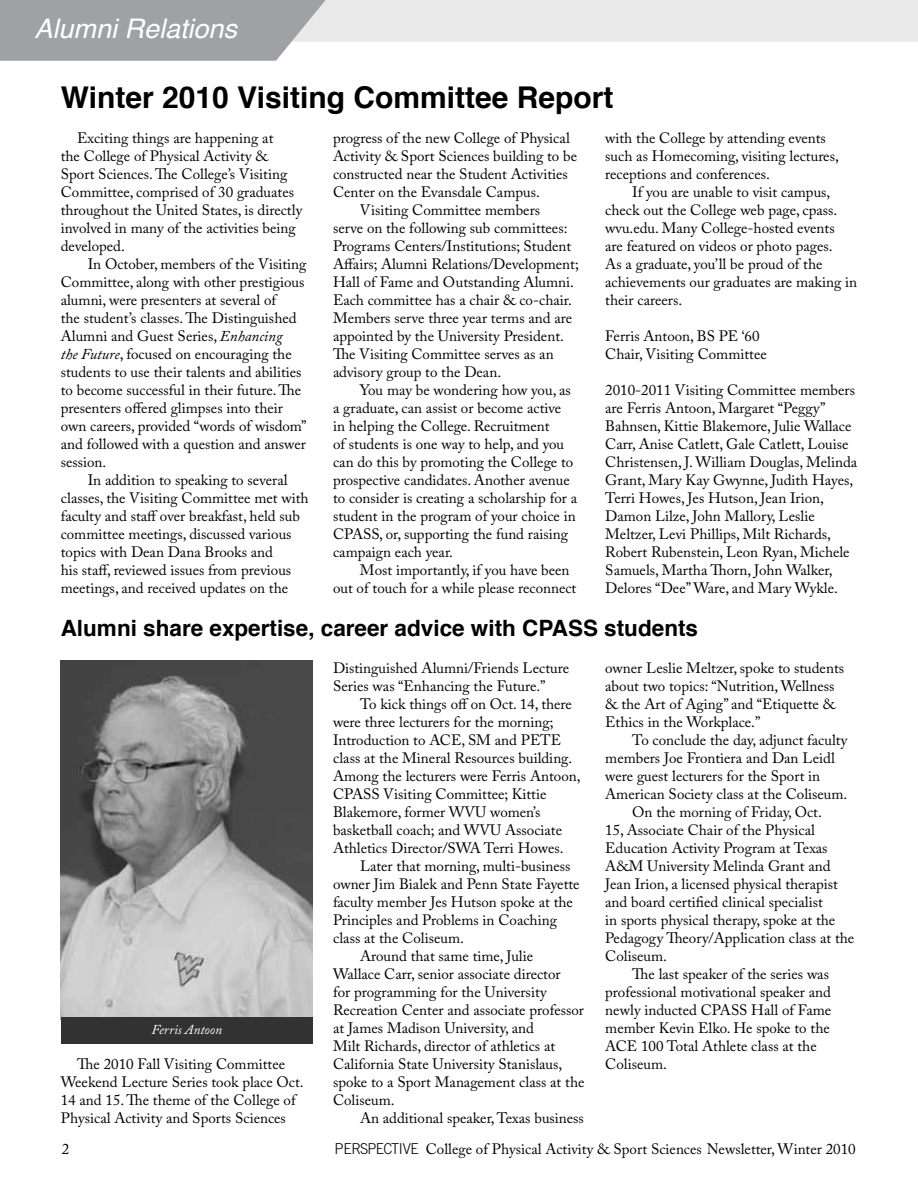
<style>
.page{position:relative;width:918px;height:1188px;background:#fff}
.page>*{position:absolute;margin:0;border:0;box-sizing:border-box;transform-origin:0 0}
.t1{font:700 30px "Helvetica";color:#000}
.t2{font:italic 27px "Helvetica";color:#fff}
.t3{font:700 22.5px "Helvetica";color:#000}
.t4{font:15px/18px "Adobe Caslon Pro";color:#000}
.t5{font:italic 13.5px "Adobe Caslon Pro";color:#fff}
.s1{font-style:italic}
.s2{font-family:"Trade Gothic LT Std";font-weight:300}
</style>
<div class="page">
<div style="left:0;top:0;width:918px;height:42px;background:#e9e9ea"></div>
<svg style="left:0;top:0;width:326px;height:61px;background:#a5a7aa"></svg>
<img style="left:61px;top:660px;width:252px;height:357px">
<div style="left:61px;top:1017px;width:252px;height:26px;background:#323232"></div>
<h2 class="t2" style="left:34px;top:8px;width:204px">Alumni Relations</h2>
<h1 class="t1" style="left:61px;top:71px;width:554px">Winter 2010 Visiting Committee Report</h1>
<p class="t4" style="left:605px;top:129px;width:235px">with the College by attending events such as Homecoming, visiting lectures, receptions and conferences.</p>
<p class="t4" style="left:605px;top:183px;width:253px;text-indent:27px">If you are unable to visit campus, check out the College web page, cpass. wvu.edu. Many College-hosted events<br>are featured on videos or photo pages.<br>As a graduate, you’ll be proud of the achievements our graduates are making in their careers.</p>
<p class="t4" style="left:605px;top:327px;width:163px">Ferris Antoon, BS PE ‘60<br>Chair, Visiting Committee</p>
<p class="t4" style="left:605px;top:381px;width:253px">2010-2011 Visiting Committee members are Ferris Antoon, Margaret “Peggy” Bahnsen, Kittie Blakemore, Julie Wallace Carr, Anise Catlett, Gale Catlett, Louise Christensen, J. William Douglas, Melinda Grant, Mary Kay Gwynne, Judith Hayes, Terri Howes, Jes Hutson, Jean Irion, Damon Lilze, John Mallory, Leslie Meltzer, Levi Phillips, Milt Richards, Robert Rubenstein, Leon Ryan, Michele Samuels, Martha Thorn, John Walker, Delores “Dee” Ware, and Mary Wykle.</p>
<p class="t4" style="left:333px;top:129px;width:238px">progress of the new College of Physical</p>
<p class="t4" style="left:333px;top:147px;width:246px">Activity &amp; Sport Sciences building to be</p>
<p class="t4" style="left:333px;top:165px;width:236px">constructed near the Student Activities</p>
<p class="t4" style="left:333px;top:183px;width:208px">Center on the Evansdale Campus.</p>
<p class="t4" style="left:360px;top:201px;width:182px">Visiting Committee members</p>
<p class="t4" style="left:333px;top:219px;width:236px">serve on the following sub committees:</p>
<p class="t4" style="left:333px;top:237px;width:240px">Programs Centers/Institutions; Student</p>
<p class="t4" style="left:333px;top:255px;width:247px">Affairs; Alumni Relations/Development;</p>
<p class="t4" style="left:333px;top:273px;width:242px">Hall of Fame and Outstanding Alumni.</p>
<p class="t4" style="left:333px;top:291px;width:240px">Each committee has a chair &amp; co-chair.</p>
<p class="t4" style="left:333px;top:309px;width:241px">Members serve three year terms and are</p>
<p class="t4" style="left:333px;top:327px;width:232px">appointed by the University President.</p>
<p class="t4" style="left:333px;top:345px;width:222px">The Visiting Committee serves as an</p>
<p class="t4" style="left:333px;top:363px;width:170px">advisory group to the Dean.</p>
<p class="t4" style="left:360px;top:381px;width:213px">You may be wondering how you, as</p>
<p class="t4" style="left:333px;top:399px;width:230px">a graduate, can assist or become active</p>
<p class="t4" style="left:333px;top:417px;width:218px">in helping the College. Recruitment</p>
<p class="t4" style="left:333px;top:435px;width:233px">of students is one way to help, and you</p>
<p class="t4" style="left:333px;top:453px;width:242px">can do this by promoting the College to</p>
<p class="t4" style="left:333px;top:471px;width:238px">prospective candidates. Another avenue</p>
<p class="t4" style="left:333px;top:489px;width:246px">to consider is creating a scholarship for a</p>
<p class="t4" style="left:333px;top:507px;width:244px">student in the program of your choice in</p>
<p class="t4" style="left:333px;top:525px;width:237px">CPASS, or, supporting the fund raising</p>
<p class="t4" style="left:333px;top:543px;width:122px">campaign each year.</p>
<p class="t4" style="left:360px;top:561px;width:211px">Most importantly, if you have been</p>
<p class="t4" style="left:333px;top:579px;width:245px">out of touch for a while please reconnect</p>
<p class="t4" style="left:61px;top:129px;width:243px;text-indent:16px">Exciting things are happening at<br>the College of Physical Activity &amp; Sport Sciences. The College’s Visiting Committee, comprised of 30 graduates throughout the United States, is directly involved in many of the activities being developed.</p>
<p class="t4" style="left:61px;top:255px;width:247px;text-indent:27px">In October, members of the Visiting Committee, along with other prestigious alumni, were presenters at several of<br>the student’s classes. The Distinguished Alumni and Guest Series, <span class="s1">Enhancing<br>the Future</span>, focused on encouraging the students to use their talents and abilities to become successful in their future. The presenters offered glimpses into their own careers, provided “words of wisdom” and followed with a question and answer session.</p>
<p class="t4" style="left:61px;top:471px;width:249px;text-indent:27px">In addition to speaking to several classes, the Visiting Committee met with faculty and staff over breakfast, held sub committee meetings, discussed various topics with Dean Dana Brooks and<br>his staff, reviewed issues from previous meetings, and received updates on the</p>
<h3 class="t3" style="left:61px;top:608px;width:639px">Alumni share expertise, career advice with CPASS students</h3>
<p class="t4" style="left:333px;top:659px;width:238px">Distinguished Alumni/Friends Lecture<br>Series was “Enhancing the Future.”</p>
<p class="t4" style="left:333px;top:695px;width:249px;text-indent:27px">To kick things off on Oct. 14, there were three lecturers for the morning; Introduction to ACE, SM and PETE class at the Mineral Resources building.<br>Among the lecturers were Ferris Antoon, CPASS Visiting Committee; Kittie Blakemore, former WVU women’s basketball coach; and WVU Associate Athletics Director/SWA Terri Howes.</p>
<p class="t4" style="left:360px;top:857px;width:212px">Later that morning, multi-business</p>
<p class="t4" style="left:333px;top:875px;width:248px">owner Jim Bialek and Penn State Fayette</p>
<p class="t4" style="left:333px;top:893px;width:241px">faculty member Jes Hutson spoke at the</p>
<p class="t4" style="left:333px;top:911px;width:225px">Principles and Problems in Coaching</p>
<p class="t4" style="left:333px;top:929px;width:132px">class at the Coliseum.</p>
<p class="t4" style="left:360px;top:947px;width:175px">Around that same time, Julie</p>
<p class="t4" style="left:333px;top:965px;width:229px">Wallace Carr, senior associate director</p>
<p class="t4" style="left:333px;top:983px;width:215px">for programming for the University</p>
<p class="t4" style="left:333px;top:1001px;width:253px">Recreation Center and associate professor</p>
<p class="t4" style="left:333px;top:1019px;width:202px">at James Madison University, and</p>
<p class="t4" style="left:333px;top:1037px;width:224px">Milt Richards, director of athletics at</p>
<p class="t4" style="left:333px;top:1055px;width:231px">California State University Stanislaus,</p>
<p class="t4" style="left:333px;top:1073px;width:253px">spoke to a Sport Management class at the</p>
<p class="t4" style="left:333px;top:1091px;width:63px">Coliseum.</p>
<p class="t4" style="left:360px;top:1109px;width:225px">An additional speaker, Texas business</p>
<p class="t4" style="left:605px;top:659px;width:240px">owner Leslie Meltzer, spoke to students about two topics: “Nutrition, Wellness &amp; the Art of Aging” and “Etiquette &amp; Ethics in the Workplace.”</p>
<p class="t4" style="left:632px;top:731px;width:217px">To conclude the day, adjunct faculty</p>
<p class="t4" style="left:605px;top:749px;width:231px">members Joe Frontiera and Dan Leidl</p>
<p class="t4" style="left:605px;top:767px;width:217px">were guest lecturers for the Sport in</p>
<p class="t4" style="left:605px;top:785px;width:244px">American Society class at the Coliseum.</p>
<p class="t4" style="left:632px;top:803px;width:191px">On the morning of Friday, Oct.</p>
<p class="t4" style="left:605px;top:821px;width:211px">15, Associate Chair of the Physical</p>
<p class="t4" style="left:605px;top:839px;width:224px">Education Activity Program at Texas</p>
<p class="t4" style="left:605px;top:857px;width:227px">A&amp;M University Melinda Grant and</p>
<p class="t4" style="left:605px;top:875px;width:234px">Jean Irion, a licensed physical therapist</p>
<p class="t4" style="left:605px;top:893px;width:219px">and board certified clinical specialist</p>
<p class="t4" style="left:605px;top:911px;width:232px">in sports physical therapy, spoke at the</p>
<p class="t4" style="left:605px;top:929px;width:251px">Pedagogy Theory/Application class at the</p>
<p class="t4" style="left:605px;top:947px;width:63px">Coliseum.</p>
<p class="t4" style="left:632px;top:965px;width:198px">The last speaker of the series was</p>
<p class="t4" style="left:605px;top:983px;width:227px">professional motivational speaker and</p>
<p class="t4" style="left:605px;top:1001px;width:228px">newly inducted CPASS Hall of Fame</p>
<p class="t4" style="left:605px;top:1019px;width:226px">member Kevin Elko. He spoke to the</p>
<p class="t4" style="left:605px;top:1037px;width:213px">ACE 100 Total Athlete class at the</p>
<p class="t4" style="left:605px;top:1055px;width:63px">Coliseum.</p>
<p class="t5" style="left:151px;top:1021px;width:72px">Ferris Antoon</p>
<p class="t4" style="left:61px;top:1055px;width:244px;text-indent:16px">The 2010 Fall Visiting Committee Weekend Lecture Series took place Oct.<br>14 and 15. The theme of the College of Physical Activity and Sports Sciences</p>
<p class="t4" style="left:62px;top:1140px;width:9px">2</p>
<p class="t4" style="left:334px;top:1140px;width:523px"><span class="s2">PERSPECTIVE</span> College of Physical Activity &amp; Sport Sciences Newsletter, Winter 2010</p>
</div>
